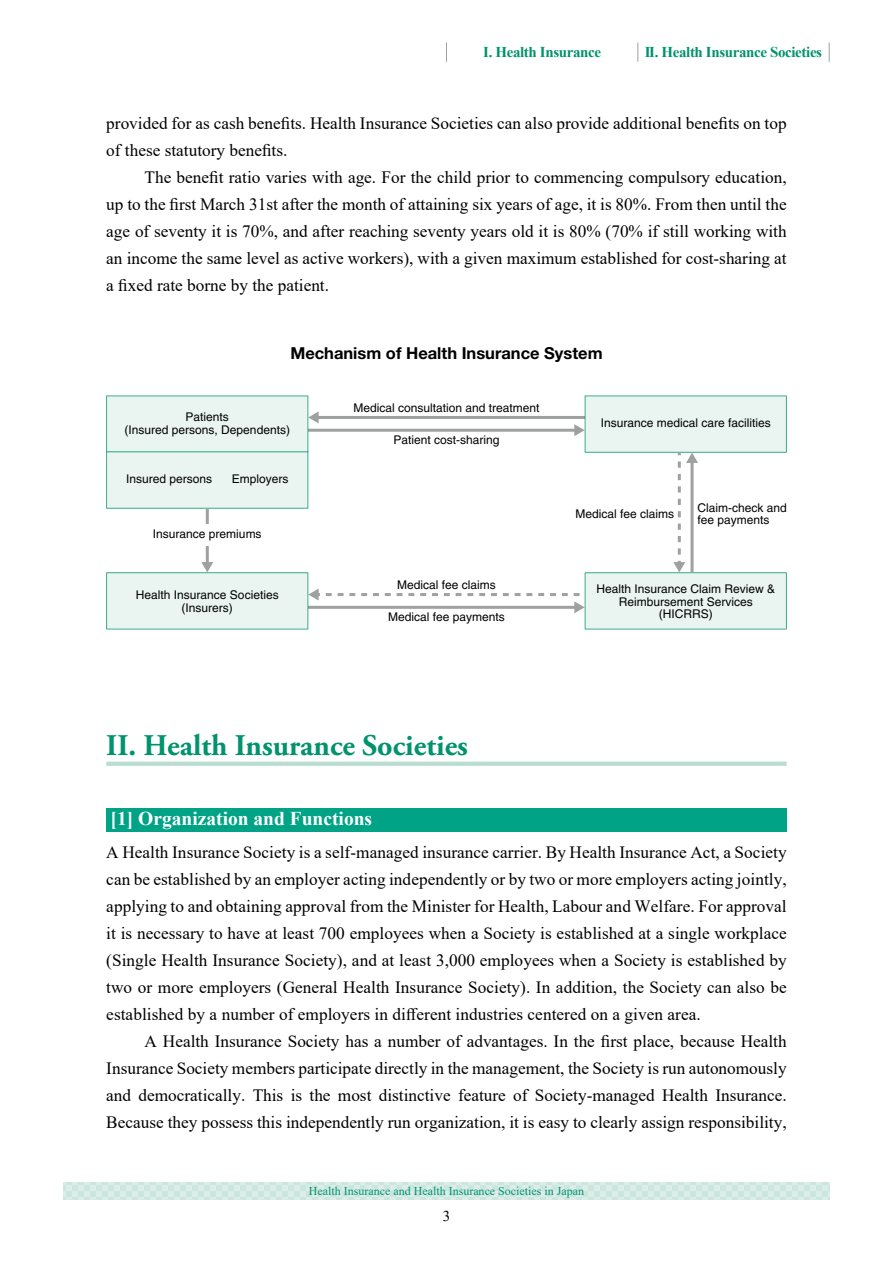
<style>
.page{position:relative;width:893px;height:1263px;background:#fff}
.page>*{position:absolute;margin:0;border:0;box-sizing:border-box;transform-origin:0 0}
.t1{font:700 30px "Adobe Garamond Pro";color:#00936d}
.t2{font:700 19.5px "Times New Roman";color:#fff}
.t3{font:17.25px/27px "Times New Roman";color:#000;text-align:justify}
.t4{font:700 16.5px "Helvetica Neue LT Std";color:#000}
.t5{font:700 15px "Times New Roman";letter-spacing:-.025em;color:#00936d}
.t6{font:15px "Times New Roman";color:#000}
.t7{font:12px/12.8px "Helvetica LT Std";color:#000;text-align:center}
.t8{font:12px "Times New Roman";color:#00936d}
</style>
<div class="page">
<hr style="left:106px;top:762px;width:681px;height:4px;background:#baddd1">
<div style="left:106px;top:808px;width:681px;height:24px;background:#00a385"></div>
<hr style="left:691px;top:461px;width:3px;height:131px;background:#9fa0a0">
<hr style="left:317px;top:416px;width:284px;height:3px;background:#9fa0a0">
<hr style="left:206px;top:490px;width:3px;height:74px;background:#9fa0a0">
<hr style="left:298px;top:429px;width:278px;height:3px;background:#9fa0a0">
<hr style="left:298px;top:606px;width:278px;height:3px;background:#9fa0a0">
<svg style="left:106px;top:562px;width:214px;height:67px"></svg>
<svg style="left:574px;top:396px;width:213px;height:159px"></svg>
<svg style="left:326px;top:561px;width:461px;height:68px"></svg>
<svg style="left:106px;top:396px;width:213px;height:112px"></svg>
<div style="left:149px;top:524px;width:116px;height:22px;background:#fff"></div>
<div style="left:64px;top:1182px;width:765px;height:17px;background:linear-gradient(to right,#d3e9e3,#d3e9e3)"></div>
<svg style="left:446px;top:43px;width:1px;height:19px"></svg>
<svg style="left:637px;top:43px;width:1px;height:19px"></svg>
<svg style="left:829px;top:43px;width:1px;height:19px"></svg>
<p class="t5" style="left:483px;top:41px;width:119px">I. Health Insurance</p>
<p class="t5" style="left:645px;top:41px;width:179px">II. Health Insurance Societies</p>
<p class="t3" style="left:106px;top:109px;width:682px">provided for as cash benefits. Health Insurance Societies can also provide additional benefits on top of these statutory benefits.</p>
<p class="t3" style="left:106px;top:163px;width:682px;text-indent:38px">The benefit ratio varies with age. For the child prior to commencing compulsory education, up to the first March 31st after the month of attaining six years of age, it is 80%. From then until the age of seventy it is 70%, and after reaching seventy years old it is 80% (70% if still working with an income the same level as active workers), with a given maximum established for cost-sharing at a fixed rate borne by the patient.</p>
<p class="t4" style="left:290px;top:343px;width:314px">Mechanism of Health Insurance System</p>
<p class="t7" style="left:353px;top:401px;width:188px">Medical consultation and treatment</p>
<p class="t7" style="left:393px;top:433px;width:108px">Patient cost-sharing</p>
<p class="t7" style="left:125px;top:410px;width:167px">Patients<br>(Insured persons, Dependents)</p>
<p class="t7" style="left:601px;top:416px;width:172px">Insurance medical care facilities</p>
<p class="t7" style="left:126px;top:472px;width:88px">Insured persons</p>
<p class="t7" style="left:232px;top:472px;width:58px">Employers</p>
<p class="t7" style="left:153px;top:527px;width:110px">Insurance premiums</p>
<p class="t7" style="left:136px;top:589px;width:144px">Health Insurance Societies (Insurers)</p>
<p class="t7" style="left:397px;top:578px;width:100px">Medical fee claims</p>
<p class="t7" style="left:388px;top:610px;width:118px">Medical fee payments</p>
<h1 class="t1" style="left:106px;top:728px;width:363px">II. Health Insurance Societies</h1>
<p class="t7" style="left:575px;top:507px;width:100px">Medical fee claims</p>
<p class="t7" style="left:698px;top:501px;width:91px;text-align:left">Claim-check and fee payments</p>
<p class="t7" style="left:596px;top:582px;width:180px">Health Insurance Claim Review &amp;<br>Reimbursement Services (HICRRS)</p>
<p class="t2" style="left:111px;top:804px;width:263px">[1] Organization and Functions</p>
<p class="t3" style="left:106px;top:838px;width:682px">A Health Insurance Society is a self-managed insurance carrier. By Health Insurance Act, a Society can be established by an employer acting independently or by two or more employers acting jointly, applying to and obtaining approval from the Minister for Health, Labour and Welfare. For approval it is necessary to have at least 700 employees when a Society is established at a single workplace (Single Health Insurance Society), and at least 3,000 employees when a Society is established by two or more employers (General Health Insurance Society). In addition, the Society can also be established by a number of employers in different industries centered on a given area.</p>
<p class="t3" style="left:106px;top:1027px;width:682px;text-indent:38px">A Health Insurance Society has a number of advantages. In the first place, because Health Insurance Society members participate directly in the management, the Society is run autonomously and democratically. This is the most distinctive feature of Society-managed Health Insurance.<br>Because they possess this independently run organization, it is easy to clearly assign responsibility,</p>
<p class="t8" style="left:309px;top:1182px;width:277px">Health Insurance and Health Insurance Societies in Japan</p>
<p class="t6" style="left:443px;top:1205px;width:9px">3</p>
</div>
